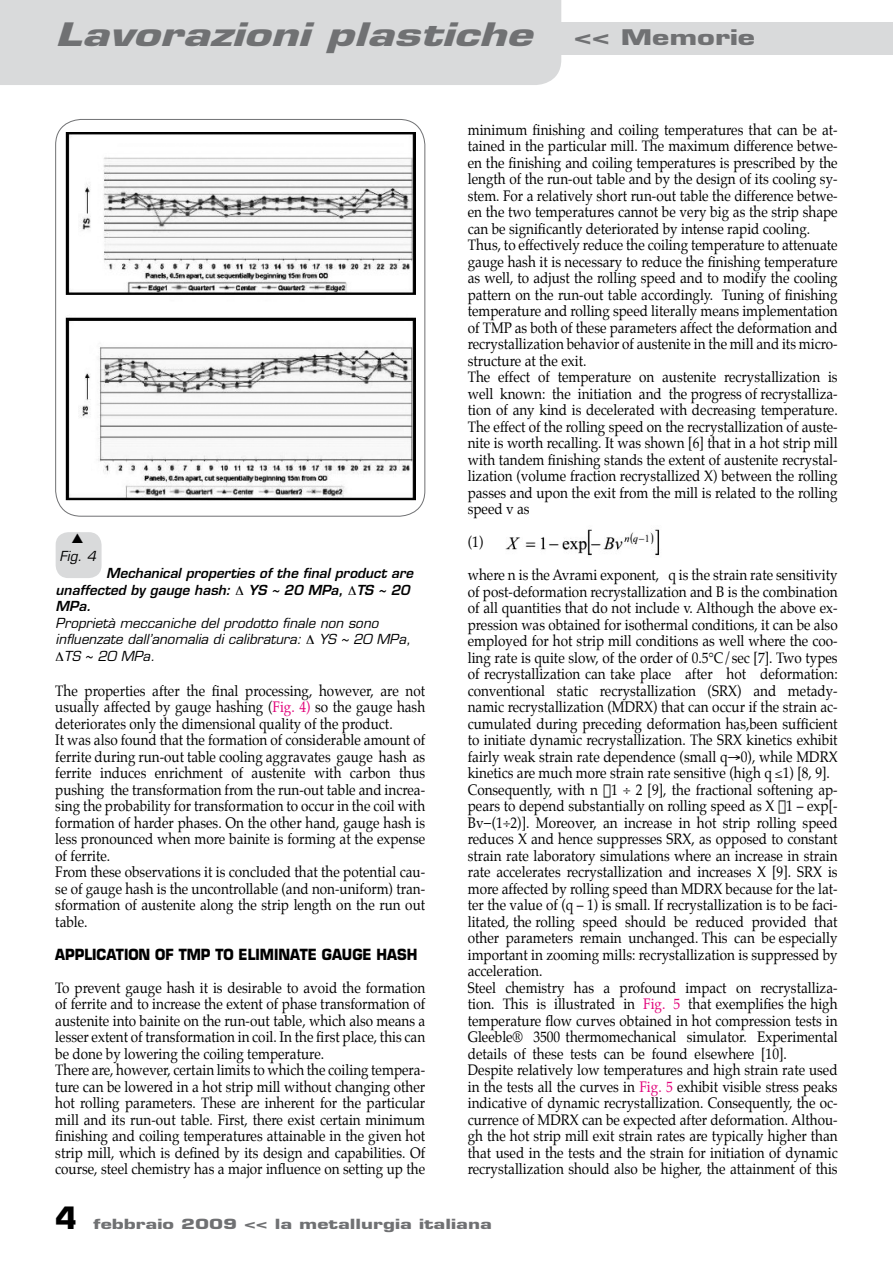
<style>
.page{position:relative;width:893px;height:1263px;background:#fff}
.page>*{position:absolute;margin:0;border:0;box-sizing:border-box;transform-origin:0 0}
.t1{font:italic 700 31.5px "Eurostile";color:#707173;scale:1.43 1}
.t2{font:700 30px "Eurostile";color:#000}
.t3{font:700 21px "Eurostile";color:#707173;scale:1.43 1}
.t4{font:15px/16.5px "Palatino";color:#000;scale:.9 1}
.t5{font:700 15px "Eurostile";color:#000;scale:.9 1}
.t6{font:700 13.65px "Eurostile";color:#707173;scale:1.43 1}
.t7{font:italic 13.5px/16.5px "Eurostile";color:#000}
.t8{font:italic 600 13.5px/16.5px "Eurostile";color:#000}
.s1{color:#e2007a}
</style>
<div class="page">
<div style="left:0;top:22px;width:893px;height:33px;background:#d9dadb"></div>
<div style="left:0;top:0;width:561px;height:85px;background:#d9dadb"></div>
<img style="left:505px;top:529px;width:155px;height:29px">
<img style="left:66px;top:132px;width:350px;height:368px">
<div style="left:56px;top:532px;width:46px;height:46px;background:#d9dadb;border-radius:13px"></div>
<h1 class="t1" style="left:55px;top:15px;width:335px">Lavorazioni plastiche</h1>
<h3 class="t3" style="left:574px;top:25px;width:128px">&lt;&lt; Memorie</h3>
<p class="t7" style="left:59px;top:548px;width:38px">Fig. 4</p>
<p class="t8" style="left:56px;top:565px;width:359px;text-indent:51px">Mechanical properties of the final product are unaffected by gauge hash:</p>
<p class="t8" style="left:248px;top:581px;width:163px">YS ~ 20 MPa, TS ~ 20</p>
<p class="t8" style="left:56px;top:598px;width:37px">MPa.</p>
<p class="t7" style="left:56px;top:614px;width:324px">Proprietà meccaniche del prodotto finale non sono influenzate dall’anomalia di calibratura:</p>
<p class="t7" style="left:319px;top:631px;width:93px">YS ~ 20 MPa,</p>
<p class="t7" style="left:64px;top:647px;width:93px">TS ~ 20 MPa.</p>
<p class="t4" style="left:55px;top:682px;width:413px">The properties after the final processing, however, are not usually affected by gauge hashing (<span class="s1">Fig. 4)</span> so the gauge hash deteriorates only the dimensional quality of the product.<br>It was also found that the formation of considerable amount of ferrite during run-out table cooling aggravates gauge hash as ferrite induces enrichment of austenite with carbon thus pushing the transformation from the run-out table and increa&shy;sing the probability for transformation to occur in the coil with formation of harder phases. On the other hand, gauge hash is less pronounced when more bainite is forming at the expense of ferrite.<br>From these observations it is concluded that the potential cau&shy;se of gauge hash is the uncontrollable (and non-uniform) tran&shy;sformation of austenite along the strip length on the run out table.</p>
<p class="t5" style="left:55px;top:945px;width:404px">APPLICATION OF TMP TO ELIMINATE GAUGE HASH</p>
<p class="t4" style="left:55px;top:979px;width:413px">To prevent gauge hash it is desirable to avoid the formation of ferrite and to increase the extent of phase transformation of austenite into bainite on the run-out table, which also means a lesser extent of transformation in coil. In the first place, this can be done by lowering the coiling temperature.<br>There are, however, certain limits to which the coiling tempera&shy;ture can be lowered in a hot strip mill without changing other hot rolling parameters. These are inherent for the particular mill and its run-out table. First, there exist certain minimum finishing and coiling temperatures attainable in the given hot strip mill, which is defined by its design and capabilities. Of course, steel chemistry has a major influence on setting up the</p>
<p class="t4" style="left:468px;top:121px;width:413px">minimum finishing and coiling temperatures that can be at&shy;tained in the particular mill. The maximum difference betwe&shy;en the finishing and coiling temperatures is prescribed by the length of the run-out table and by the design of its cooling sy&shy;stem. For a relatively short run-out table the difference betwe&shy;en the two temperatures cannot be very big as the strip shape can be significantly deteriorated by intense rapid cooling.<br>Thus, to effectively reduce the coiling temperature to attenuate gauge hash it is necessary to reduce the finishing temperature as well, to adjust the rolling speed and to modify the cooling pattern on the run-out table accordingly. Tuning of finishing temperature and rolling speed literally means implementation of TMP as both of these parameters affect the deformation and recrystallization behavior of austenite in the mill and its micro&shy;structure at the exit.<br>The effect of temperature on austenite recrystallization is well known: the initiation and the progress of recrystalliza&shy;tion of any kind is decelerated with decreasing temperature.<br>The effect of the rolling speed on the recrystallization of auste&shy;nite is worth recalling. It was shown [6] that in a hot strip mill with tandem finishing stands the extent of austenite recrystal&shy;lization (volume fraction recrystallized X) between the rolling passes and upon the exit from the mill is related to the rolling speed v as</p>
<p class="t4" style="left:468px;top:525px;width:413px;line-height:33px">(1)<br>where n is the Avrami exponent, q is the strain rate sensitivity</p>
<p class="t4" style="left:468px;top:583px;width:413px">of post-deformation recrystallization and B is the combination of all quantities that do not include v. Although the above ex&shy;pression was obtained for isothermal conditions, it can be also employed for hot strip mill conditions as well where the coo&shy;ling rate is quite slow, of the order of 0.5°C/sec [7]. Two types of recrystallization can take place after hot deformation: conventional static recrystallization (SRX) and metady&shy;namic recrystallization (MDRX) that can occur if the strain ac&shy;cumulated during preceding deformation has,been sufficient to initiate dynamic recrystallization. The SRX kinetics exhibit fairly weak strain rate dependence (small q→0), while MDRX kinetics are much more strain rate sensitive (high q ≤1) [8, 9].<br>Consequently, with n 1 ÷ 2 [9], the fractional softening ap&shy;pears to depend substantially on rolling speed as X 1 – exp[- Bv−(1÷2)]. Moreover, an increase in hot strip rolling speed reduces X and hence suppresses SRX, as opposed to constant strain rate laboratory simulations where an increase in strain rate accelerates recrystallization and increases X [9]. SRX is more affected by rolling speed than MDRX because for the lat&shy;ter the value of (q – 1) is small. If recrystallization is to be faci&shy;litated, the rolling speed should be reduced provided that other parameters remain unchanged. This can be especially important in zooming mills: recrystallization is suppressed by acceleration.<br>Steel chemistry has a profound impact on recrystalliza&shy;tion. This is illustrated in <span class="s1">Fig. 5</span> that exemplifies the high temperature flow curves obtained in hot compression tests in Gleeble® 3500 thermomechanical simulator. Experimental details of these tests can be found elsewhere [10].<br>Despite relatively low temperatures and high strain rate used in the tests all the curves in <span class="s1">Fig. 5</span> exhibit visible stress peaks indicative of dynamic recrystallization. Consequently, the oc&shy;currence of MDRX can be expected after deformation. Althou&shy;gh the hot strip mill exit strain rates are typically higher than that used in the tests and the strain for initiation of dynamic recrystallization should also be higher, the attainment of this</p>
<h2 class="t2" style="left:55px;top:1199px;width:23px">4</h2>
<p class="t6" style="left:93px;top:1215px;width:280px">febbraio 2009 &lt;&lt; la metallurgia italiana</p>
</div>
